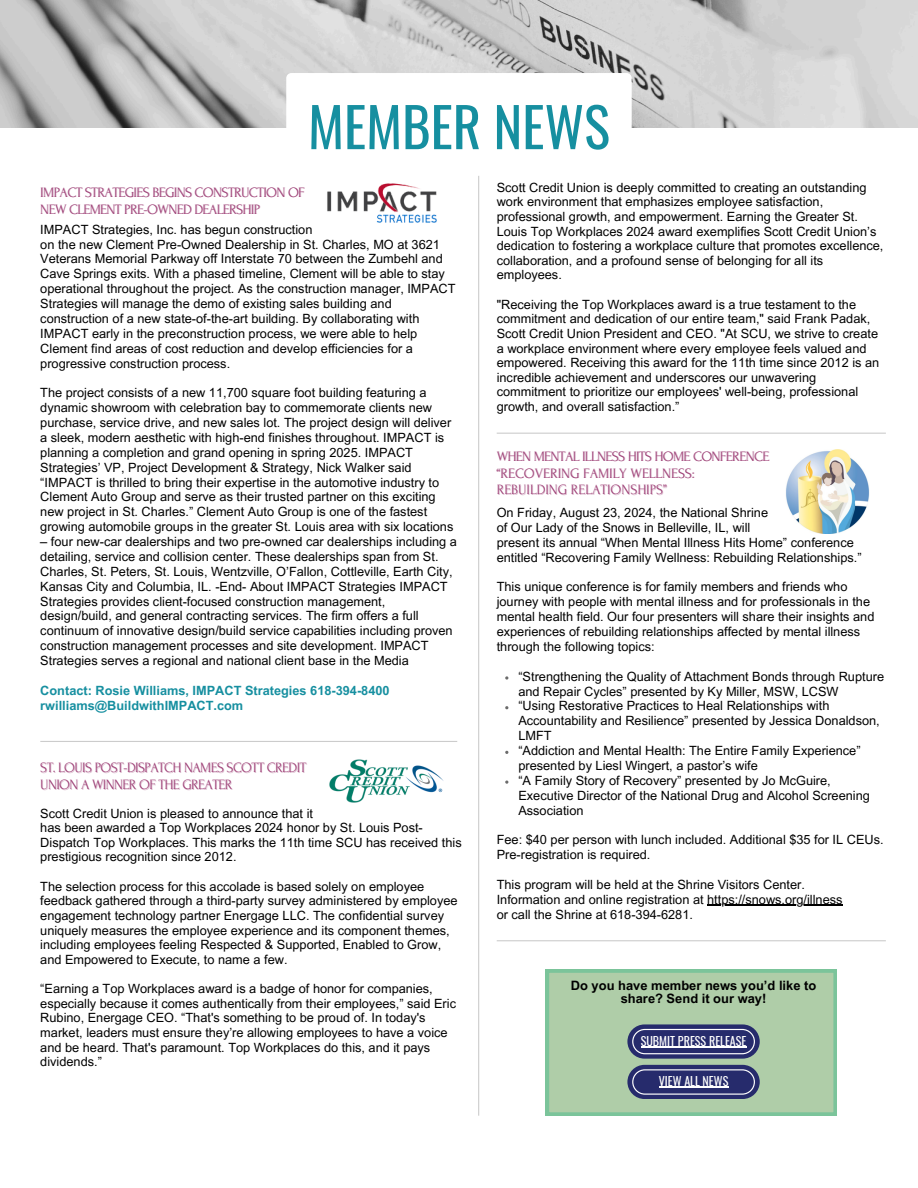
<style>
.page{position:relative;width:918px;height:1188px;background:#fff}
.page>*{position:absolute;margin:0;border:0;box-sizing:border-box;transform-origin:0 0}
.t1{font:54.45px "Oswald";color:#168fa0}
.t2{font:14.25px "Forum";letter-spacing:-.04em;color:#9e4177}
.t3{font:14.25px "Forum";color:#9e4177}
.t4{font:700 12.9px/12.9px "Arial MT Pro";color:#000;text-align:center}
.t5{font:12.75px/14.9px "Arial MT Pro";color:#000}
.t6{font:700 12.75px/14.9px "Arial MT Pro";color:#168fa0}
.t7{font:12px "Oswald";color:#fff}
</style>
<div class="page">
<img style="left:0;top:0;width:918px;height:127px">
<hr style="left:478px;top:173px;width:1px;height:943px;background:#ccc">
<hr style="left:40px;top:741px;width:417px;height:1px;background:#ccc">
<svg style="left:546px;top:969px;width:291px;height:147px;background:#94b09e"></svg>
<hr style="left:497px;top:940px;width:389px;height:1px;background:#ccc">
<img style="left:327px;top:183px;width:110px;height:40px">
<img style="left:329px;top:759px;width:115px;height:44px">
<hr style="left:497px;top:433px;width:389px;height:1px;background:#ccc">
<img style="left:786px;top:449px;width:84px;height:85px">
<svg style="left:286px;top:73px;width:346px;height:103px"></svg>
<hr style="left:641px;top:1047px;width:106px;height:1px;background:#fff">
<hr style="left:659px;top:1087px;width:69px;height:1px;background:#fff">
<svg style="left:505px;top:676px;width:3px;height:4px"></svg>
<hr style="left:707px;top:905px;width:136px;height:1px;background:#000">
<p class="t1" style="left:308px;top:84px;width:303px">MEMBER NEWS</p>
<p class="t2" style="left:40px;top:185px;width:266px">IMPACT STRATEGIES BEGINS CONSTRUCTION OF</p>
<p class="t2" style="left:40px;top:201px;width:221px">NEW CLEMENT PRE-OWNED DEALERSHIP</p>
<h1 class="t5" style="left:40px;top:223px;width:274px">IMPACT Strategies, Inc. has begun construction</h1>
<p class="t5" style="left:40px;top:238px;width:417px">on the new Clement Pre-Owned Dealership in St. Charles, MO at 3621<br>Veterans Memorial Parkway off Interstate 70 between the Zumbehl and Cave Springs exits. With a phased timeline, Clement will be able to stay operational throughout the project. As the construction manager, IMPACT Strategies will manage the demo of existing sales building and construction of a new state-of-the-art building. By collaborating with IMPACT early in the preconstruction process, we were able to help Clement find areas of cost reduction and develop efficiencies for a progressive construction process.</p>
<h2 class="t5" style="left:40px;top:387px;width:415px">The project consists of a new 11,700 square foot building featuring a dynamic showroom with celebration bay to commemorate clients new purchase, service drive, and new sales lot. The project design will deliver a sleek, modern aesthetic with high-end finishes throughout. IMPACT is planning a completion and grand opening in spring 2025. IMPACT Strategies’ VP, Project Development &amp; Strategy, Nick Walker said “IMPACT is thrilled to bring their expertise in the automotive industry to Clement Auto Group and serve as their trusted partner on this exciting new project in St. Charles.” Clement Auto Group is one of the fastest growing automobile groups in the greater St. Louis area with six locations</h2>
<h2 class="t5" style="left:40px;top:536px;width:418px">– four new-car dealerships and two pre-owned car dealerships including a detailing, service and collision center. These dealerships span from St.<br>Charles, St. Peters, St. Louis, Wentzville, O’Fallon, Cottleville, Earth City, Kansas City and Columbia, IL. -End- About IMPACT Strategies IMPACT Strategies provides client-focused construction management, design/build, and general contracting services. The firm offers a full continuum of innovative design/build service capabilities including proven construction management processes and site development. IMPACT Strategies serves a regional and national client base in the Media</h2>
<p class="t6" style="left:40px;top:685px;width:351px">Contact: Rosie Williams, IMPACT Strategies 618-394-8400 rwilliams@BuildwithIMPACT.com</p>
<p class="t2" style="left:40px;top:760px;width:268px">ST. LOUIS POST-DISPATCH NAMES SCOTT CREDIT</p>
<p class="t2" style="left:40px;top:777px;width:194px">UNION A WINNER OF THE GREATER</p>
<h2 class="t5" style="left:40px;top:807px;width:274px">Scott Credit Union is pleased to announce that it</h2>
<p class="t5" style="left:40px;top:822px;width:423px">has been awarded a Top Workplaces 2024 honor by St. Louis Post-<br>Dispatch Top Workplaces. This marks the 11th time SCU has received this prestigious recognition since 2012.</p>
<p class="t5" style="left:40px;top:880px;width:419px">The selection process for this accolade is based solely on employee feedback gathered through a third-party survey administered by employee engagement technology partner Energage LLC. The confidential survey uniquely measures the employee experience and its component themes, including employees feeling Respected &amp; Supported, Enabled to Grow, and Empowered to Execute, to name a few.</p>
<p class="t5" style="left:40px;top:983px;width:417px">“Earning a Top Workplaces award is a badge of honor for companies, especially because it comes authentically from their employees,” said Eric Rubino, Energage CEO. “That's something to be proud of. In today's market, leaders must ensure they’re allowing employees to have a voice and be heard. That's paramount. Top Workplaces do this, and it pays dividends.”</p>
<p class="t5" style="left:497px;top:182px;width:388px">Scott Credit Union is deeply committed to creating an outstanding work environment that emphasizes employee satisfaction, professional growth, and empowerment. Earning the Greater St.<br>Louis Top Workplaces 2024 award exemplifies Scott Credit Union’s dedication to fostering a workplace culture that promotes excellence, collaboration, and a profound sense of belonging for all its employees.</p>
<p class="t5" style="left:497px;top:299px;width:384px">"Receiving the Top Workplaces award is a true testament to the commitment and dedication of our entire team," said Frank Padak, Scott Credit Union President and CEO. "At SCU, we strive to create a workplace environment where every employee feels valued and empowered. Receiving this award for the 11th time since 2012 is an incredible achievement and underscores our unwavering commitment to prioritize our employees' well-being, professional growth, and overall satisfaction.”</p>
<p class="t2" style="left:497px;top:449px;width:274px">WHEN MENTAL ILLNESS HITS HOME CONFERENCE</p>
<p class="t3" style="left:497px;top:465px;width:200px">“RECOVERING FAMILY WELLNESS:</p>
<p class="t3" style="left:497px;top:482px;width:172px">REBUILDING RELATIONSHIPS”</p>
<p class="t5" style="left:497px;top:507px;width:273px">On Friday, August 23, 2024, the National Shrine</p>
<p class="t5" style="left:497px;top:522px;width:255px">of Our Lady of the Snows in Belleville, IL, will</p>
<p class="t5" style="left:497px;top:536px;width:366px">present its annual “When Mental Illness Hits Home” conference entitled “Recovering Family Wellness: Rebuilding Relationships.”</p>
<p class="t5" style="left:497px;top:581px;width:379px">This unique conference is for family members and friends who journey with people with mental illness and for professionals in the mental health field. Our four presenters will share their insights and experiences of rebuilding relationships affected by mental illness through the following topics:</p>
<p class="t5" style="left:518px;top:670px;width:367px">“Strengthening the Quality of Attachment Bonds through Rupture and Repair Cycles” presented by Ky Miller, MSW, LCSW</p>
<p class="t5" style="left:518px;top:700px;width:363px">“Using Restorative Practices to Heal Relationships with<br>Accountability and Resilience” presented by Jessica Donaldson,<br>LMFT</p>
<h3 class="t5" style="left:518px;top:745px;width:344px">“Addiction and Mental Health: The Entire Family Experience” presented by Liesl Wingert, a pastor’s wife</h3>
<p class="t5" style="left:518px;top:774px;width:353px">“A Family Story of Recovery” presented by Jo McGuire,<br>Executive Director of the National Drug and Alcohol Screening<br>Association</p>
<p class="t5" style="left:497px;top:834px;width:388px">Fee: $40 per person with lunch included. Additional $35 for IL CEUs.<br>Pre-registration is required.</p>
<p class="t5" style="left:497px;top:879px;width:347px">This program will be held at the Shrine Visitors Center.<br>Information and online registration at https://snows.org/illness or call the Shrine at 618-394-6281.</p>
<h2 class="t4" style="left:571px;top:981px;width:247px">Do you have member news you’d like to share? Send it our way!</h2>
<p class="t7" style="left:641px;top:1031px;width:107px">SUBMIT PRESS RELEASE</p>
<p class="t7" style="left:659px;top:1072px;width:71px">VIEW ALL NEWS</p>
</div>
